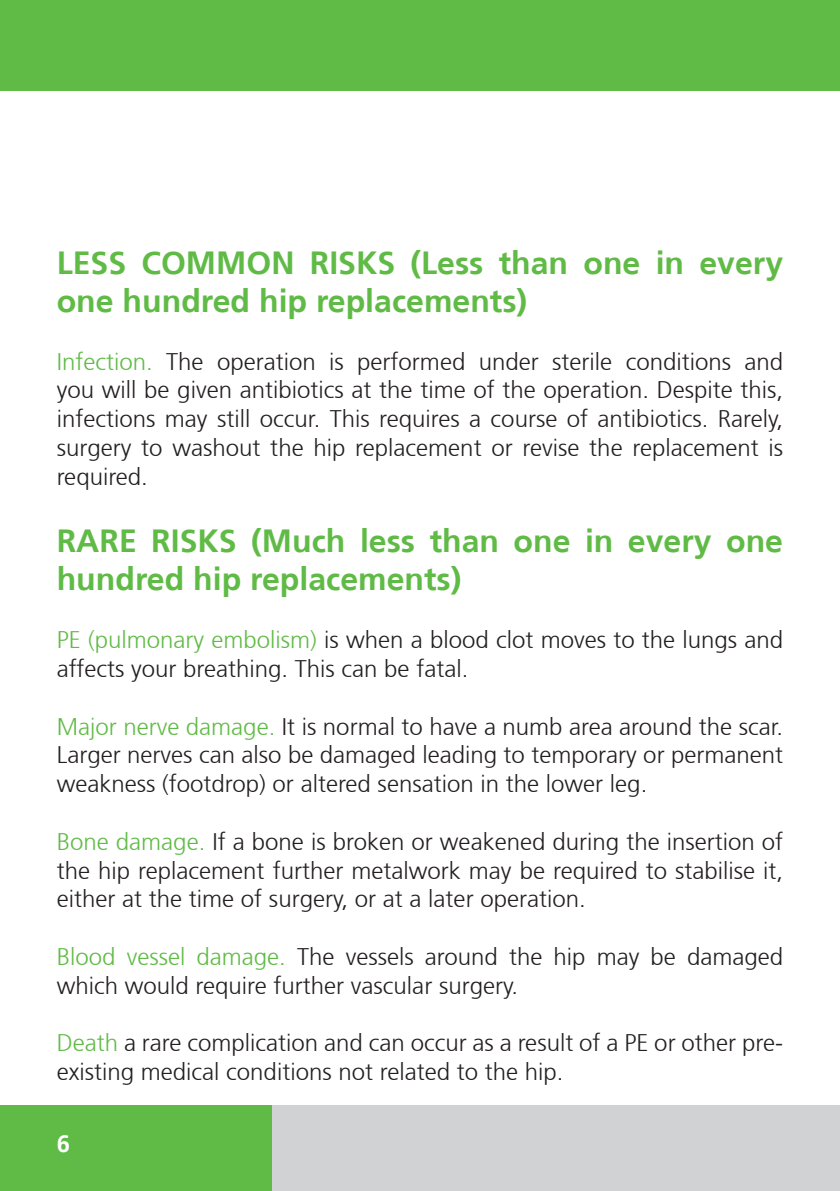
<style>
.page{position:relative;width:840px;height:1191px;background:#fff}
.page>*{position:absolute;margin:0;border:0;box-sizing:border-box;transform-origin:0 0}
.t1{font:700 32px/38.4px "Frutiger 65";color:#60bb46}
.t2{font:300 24px/28.8px "Frutiger 45";color:#231f20;text-align:justify}
.t3{font:700 24px "Frutiger 65";color:#fff}
.s1{color:#60bb46}
</style>
<div class="page">
<div style="left:0;top:0;width:839px;height:91px;background:#60bb46"></div>
<div style="left:0;top:1106px;width:272px;height:85px;background:#60bb46"></div>
<div style="left:272px;top:1106px;width:567px;height:85px;background:#d1d2d4"></div>
<h1 class="t1" style="left:57px;top:243px;width:727px">LESS COMMON RISKS (Less than one in every one hundred hip replacements)</h1>
<p class="t2" style="left:57px;top:347px;width:727px"><span class="s1">Infection.</span> The operation is performed under sterile conditions and you will be given antibiotics at the time of the operation. Despite this, infections may still occur. This requires a course of antibiotics. Rarely, surgery to washout the hip replacement or revise the replacement is required.</p>
<h1 class="t1" style="left:57px;top:522px;width:727px">RARE RISKS (Much less than one in every one hundred hip replacements)</h1>
<p class="t2" style="left:57px;top:626px;width:727px"><span class="s1">PE (pulmonary embolism)</span> is when a blood clot moves to the lungs and affects your breathing. This can be fatal.</p>
<p class="t2" style="left:57px;top:712px;width:727px"><span class="s1">Major nerve damage.</span> It is normal to have a numb area around the scar.<br>Larger nerves can also be damaged leading to temporary or permanent weakness (footdrop) or altered sensation in the lower leg.</p>
<p class="t2" style="left:57px;top:827px;width:727px"><span class="s1">Bone damage.</span> If a bone is broken or weakened during the insertion of the hip replacement further metalwork may be required to stabilise it, either at the time of surgery, or at a later operation.</p>
<p class="t2" style="left:57px;top:942px;width:727px"><span class="s1">Blood vessel damage.</span> The vessels around the hip may be damaged which would require further vascular surgery.</p>
<p class="t2" style="left:57px;top:1029px;width:727px"><span class="s1">Death</span> a rare complication and can occur as a result of a PE or other pre&shy;existing medical conditions not related to the hip.</p>
<p class="t3" style="left:57px;top:1129px;width:15px">6</p>
</div>
